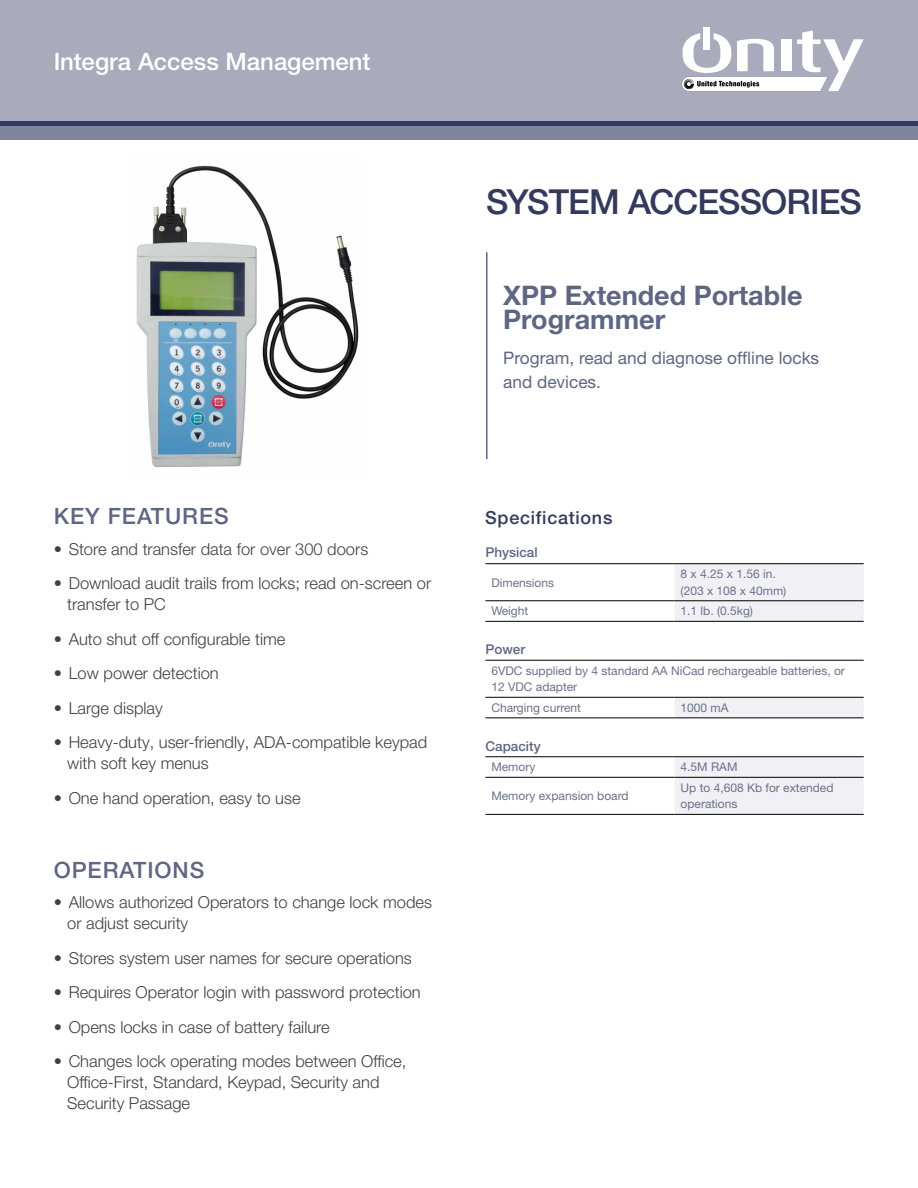
<style>
.page{position:relative;width:918px;height:1188px;background:#fff}
.page>*{position:absolute;margin:0;border:0;box-sizing:border-box;transform-origin:0 0}
.t1{font:500 34.5px "Helvetica Neue LT Pro";letter-spacing:-.025em;color:#333a5d}
.t2{font:700 27px/24.2px "Helvetica Neue LT Pro";color:#5f6683}
.t3{font:500 24px "Helvetica Neue LT Pro";color:#fff}
.t4{font:500 22.5px "Helvetica Neue LT Pro";letter-spacing:.04em;color:#5f6683}
.t5{font:500 18px "Helvetica Neue LT Pro";letter-spacing:.04em;color:#333a5d}
.t6{font:17.25px/24.2px "Helvetica Neue LT Pro";color:#5f6683}
.t7{font:300 16.5px/21px "Helvetica Neue LT Pro";color:#414042}
.t8{font:500 13.5px "Helvetica Neue LT Pro";color:#5f6683}
.t9{font:12px/16.5px "Helvetica Neue LT Pro";color:#6b718d}
</style>
<div class="page">
<div style="left:0;top:0;width:918px;height:122px;background:#a9abbc"></div>
<div style="left:0;top:126px;width:918px;height:14px;background:#7f859c"></div>
<hr style="left:0;top:122px;width:918px;height:4px;background:#333a5d">
<hr style="left:486px;top:252px;width:2px;height:207px;background:#5f6683">
<div style="left:704px;top:28px;width:6px;height:22px;background:#fff"></div>
<svg style="left:682px;top:31px;width:182px;height:60px"></svg>
<svg style="left:675px;top:564px;width:189px;height:250px;fill:#f1f1f5"></svg>
<hr style="left:485px;top:563px;width:190px;height:1px;background:#000">
<hr style="left:675px;top:563px;width:189px;height:1px;background:#000">
<hr style="left:485px;top:660px;width:190px;height:1px;background:#000">
<hr style="left:675px;top:660px;width:189px;height:1px;background:#000">
<hr style="left:485px;top:756px;width:190px;height:1px;background:#000">
<hr style="left:675px;top:756px;width:189px;height:1px;background:#000">
<hr style="left:485px;top:600px;width:190px;height:1px;background:#000">
<hr style="left:675px;top:600px;width:189px;height:1px;background:#000">
<hr style="left:485px;top:697px;width:190px;height:1px;background:#000">
<hr style="left:675px;top:697px;width:189px;height:1px;background:#000">
<hr style="left:485px;top:777px;width:190px;height:1px;background:#000">
<hr style="left:675px;top:777px;width:189px;height:1px;background:#000">
<hr style="left:485px;top:814px;width:190px;height:1px;background:#000">
<hr style="left:675px;top:814px;width:189px;height:1px;background:#000">
<hr style="left:485px;top:621px;width:190px;height:1px;background:#000">
<hr style="left:675px;top:621px;width:189px;height:1px;background:#000">
<hr style="left:485px;top:718px;width:190px;height:1px;background:#000">
<hr style="left:675px;top:718px;width:189px;height:1px;background:#000">
<img style="left:136px;top:165px;width:223px;height:302px">
<h3 class="t3" style="left:54px;top:47px;width:318px">Integra Access Management</h3>
<h3 class="t4" style="left:54px;top:502px;width:176px">KEY FEATURES</h3>
<p class="t7" style="left:54px;top:538px;width:316px">• Store and transfer data for over 300 doors</p>
<p class="t7" style="left:67px;top:572px;width:366px;text-indent:-13px">• Download audit trails from locks; read on-screen or transfer to PC</p>
<p class="t7" style="left:54px;top:628px;width:233px">• Auto shut off configurable time</p>
<p class="t7" style="left:54px;top:662px;width:167px">• Low power detection</p>
<p class="t7" style="left:54px;top:697px;width:111px">• Large display</p>
<p class="t7" style="left:67px;top:731px;width:361px;text-indent:-13px">• Heavy-duty, user-friendly, ADA-compatible keypad with soft key menus</p>
<p class="t7" style="left:54px;top:787px;width:248px">• One hand operation, easy to use</p>
<h3 class="t4" style="left:54px;top:856px;width:152px">OPERATIONS</h3>
<p class="t7" style="left:67px;top:892px;width:366px;text-indent:-13px">• Allows authorized Operators to change lock modes or adjust security</p>
<p class="t7" style="left:54px;top:947px;width:360px">• Stores system user names for secure operations</p>
<p class="t7" style="left:54px;top:982px;width:369px">• Requires Operator login with password protection</p>
<p class="t7" style="left:54px;top:1016px;width:278px">• Opens locks in case of battery failure</p>
<p class="t7" style="left:67px;top:1051px;width:341px;text-indent:-13px">• Changes lock operating modes between Office,<br>Office-First, Standard, Keypad, Security and<br>Security Passage</p>
<h1 class="t1" style="left:486px;top:181px;width:377px">SYSTEM ACCESSORIES</h1>
<h2 class="t2" style="left:503px;top:282px;width:301px">XPP Extended Portable<br>Programmer</h2>
<p class="t6" style="left:503px;top:346px;width:317px">Program, read and diagnose offline locks and devices.</p>
<p class="t5" style="left:485px;top:507px;width:129px">Specifications</p>
<p class="t8" style="left:485px;top:544px;width:54px">Physical</p>
<p class="t9" style="left:491px;top:574px;width:64px">Dimensions</p>
<p class="t9" style="left:681px;top:565px;width:107px">8 x 4.25 x 1.56 in. (203 x 108 x 40mm)</p>
<p class="t9" style="left:491px;top:603px;width:38px">Weight</p>
<p class="t9" style="left:681px;top:603px;width:74px">1.1 lb. (0.5kg)</p>
<p class="t8" style="left:485px;top:641px;width:41px">Power</p>
<p class="t9" style="left:491px;top:662px;width:355px">6VDC supplied by 4 standard AA NiCad rechargeable batteries, or<br>12 VDC adapter</p>
<p class="t9" style="left:491px;top:699px;width:91px">Charging current</p>
<p class="t9" style="left:681px;top:699px;width:50px">1000 mA</p>
<p class="t8" style="left:485px;top:738px;width:57px">Capacity</p>
<p class="t9" style="left:491px;top:759px;width:46px">Memory</p>
<p class="t9" style="left:681px;top:759px;width:58px">4.5M RAM</p>
<p class="t9" style="left:491px;top:787px;width:139px">Memory expansion board</p>
<p class="t9" style="left:681px;top:779px;width:154px">Up to 4,608 Kb for extended operations</p>
</div>
